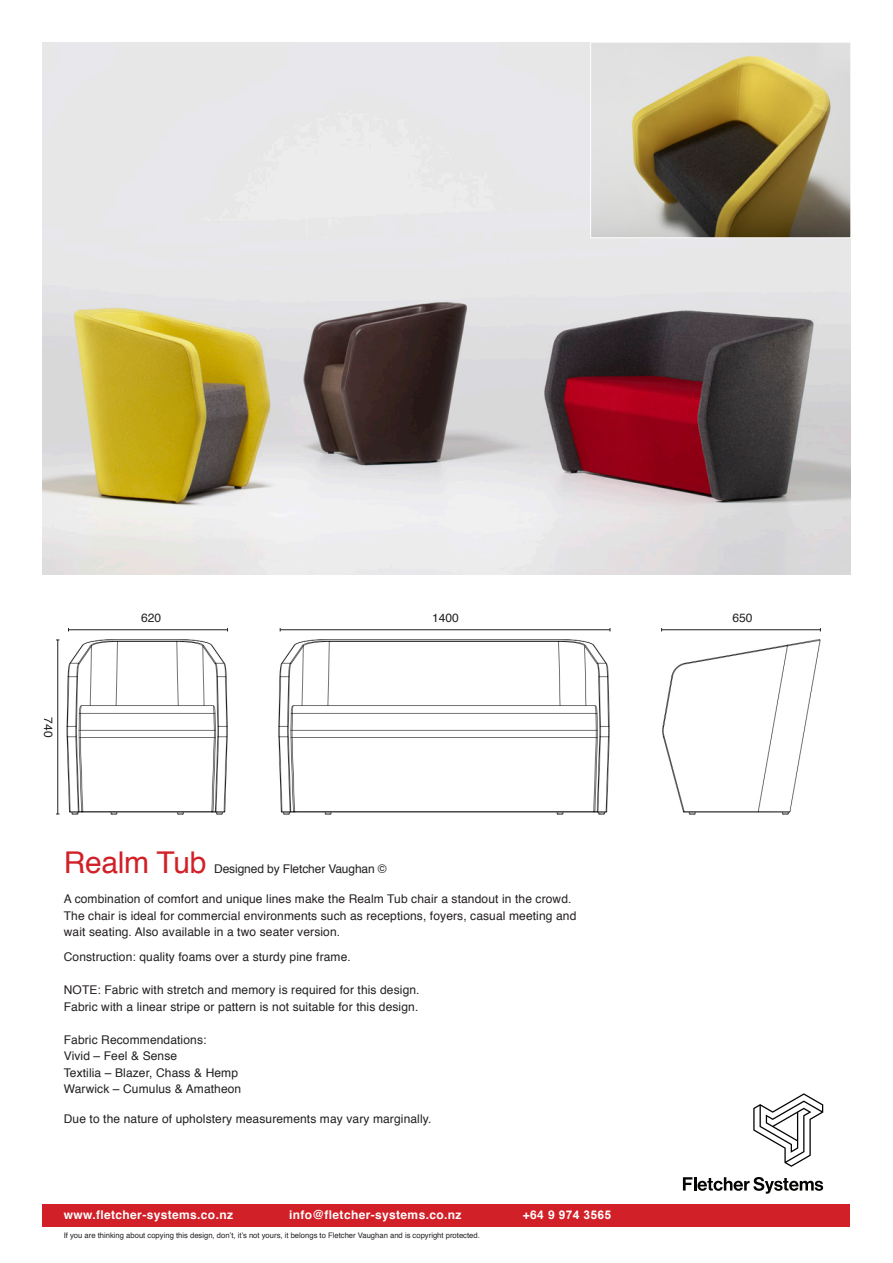
<style>
.page{position:relative;width:893px;height:1263px;background:#fff}
.page>*{position:absolute;margin:0;border:0;box-sizing:border-box;transform-origin:0 0}
.product_name{font:30px "Helvetica";letter-spacing:-.01em;color:#d12027}
.product_name-2{font:12px/16.5px "Helvetica";letter-spacing:.01em;color:#231f20}
.t1{font:700 12px "Helvetica";letter-spacing:.03em;color:#fff}
.product_name-3{font:12px "Helvetica";letter-spacing:-.01em;color:#231f20}
.t2{font:700 12px "Arial";letter-spacing:.03em;color:#fff}
.t3{font:7.65px "Helvetica";color:#231f20}
.s1{font-family:"Helvetica"}
</style>
<div class="page">
<div style="left:43px;top:1204px;width:807px;height:23px;background:#d12027"></div>
<svg style="left:753px;top:1093px;width:70px;height:74px"></svg>
<svg style="left:683px;top:1177px;width:140px;height:17px"></svg>
<img style="left:43px;top:43px;width:807px;height:531px">
<img style="left:56px;top:628px;width:765px;height:187px">
<hr style="left:57px;top:640px;width:1px;height:174px;background:#231f20">
<hr style="left:69px;top:629px;width:159px;height:1px;background:#231f20">
<hr style="left:280px;top:629px;width:330px;height:1px;background:#231f20">
<hr style="left:662px;top:629px;width:158px;height:1px;background:#231f20">
<svg style="left:590px;top:42px;width:261px;height:196px;background:#a89c7a"></svg>
<p class="product_name-2" style="left:56px;top:717px;width:22px;rotate:90deg">740</p>
<p class="product_name-2" style="left:141px;top:610px;width:22px">620</p>
<p class="product_name-2" style="left:432px;top:610px;width:28px">1400</p>
<p class="product_name-2" style="left:732px;top:610px;width:22px">650</p>
<p class="product_name" style="left:64px;top:839px;width:144px">Realm Tub</p>
<p class="product_name-3" style="left:214px;top:859px;width:174px">Designed by Fletcher Vaughan ©</p>
<p class="product_name-2" style="left:64px;top:891px;width:514px">A combination of comfort and unique lines make the Realm Tub chair a standout in the crowd.<br>The chair is ideal for commercial environments such as receptions, foyers, casual meeting and wait seating. Also available in a two seater version.</p>
<p class="product_name-2" style="left:64px;top:949px;width:289px">Construction: quality foams over a sturdy pine frame.</p>
<p class="product_name-2" style="left:64px;top:982px;width:357px">NOTE: Fabric with stretch and memory is required for this design.</p>
<p class="product_name-2" style="left:64px;top:998px;width:356px">Fabric with a linear stripe or pattern is not suitable for this design.</p>
<p class="product_name-2" style="left:64px;top:1031px;width:144px">Fabric Recommendations:</p>
<p class="product_name-2" style="left:64px;top:1048px;width:115px">Vivid – Feel &amp; Sense</p>
<p class="product_name-2" style="left:64px;top:1064px;width:176px">Textilia – Blazer, Chass &amp; Hemp</p>
<p class="product_name-2" style="left:64px;top:1081px;width:179px">Warwick – Cumulus &amp; Amatheon</p>
<p class="product_name-2" style="left:64px;top:1111px;width:369px">Due to the nature of upholstery measurements may vary marginally.</p>
<p class="t1" style="left:64px;top:1205px;width:171px">www.fletcher-systems.co.nz</p>
<p class="t1" style="left:289px;top:1205px;width:174px">info@fletcher-systems.co.nz</p>
<p class="t2" style="left:523px;top:1207px;width:90px"><span class="s1">+64 9</span> 974 3565</p>
<p class="t3" style="left:64px;top:1230px;width:418px">If you are thinking about copying this design, don’t, it’s not yours, it belongs to Fletcher Vaughan and is copyright protected.</p>
</div>
